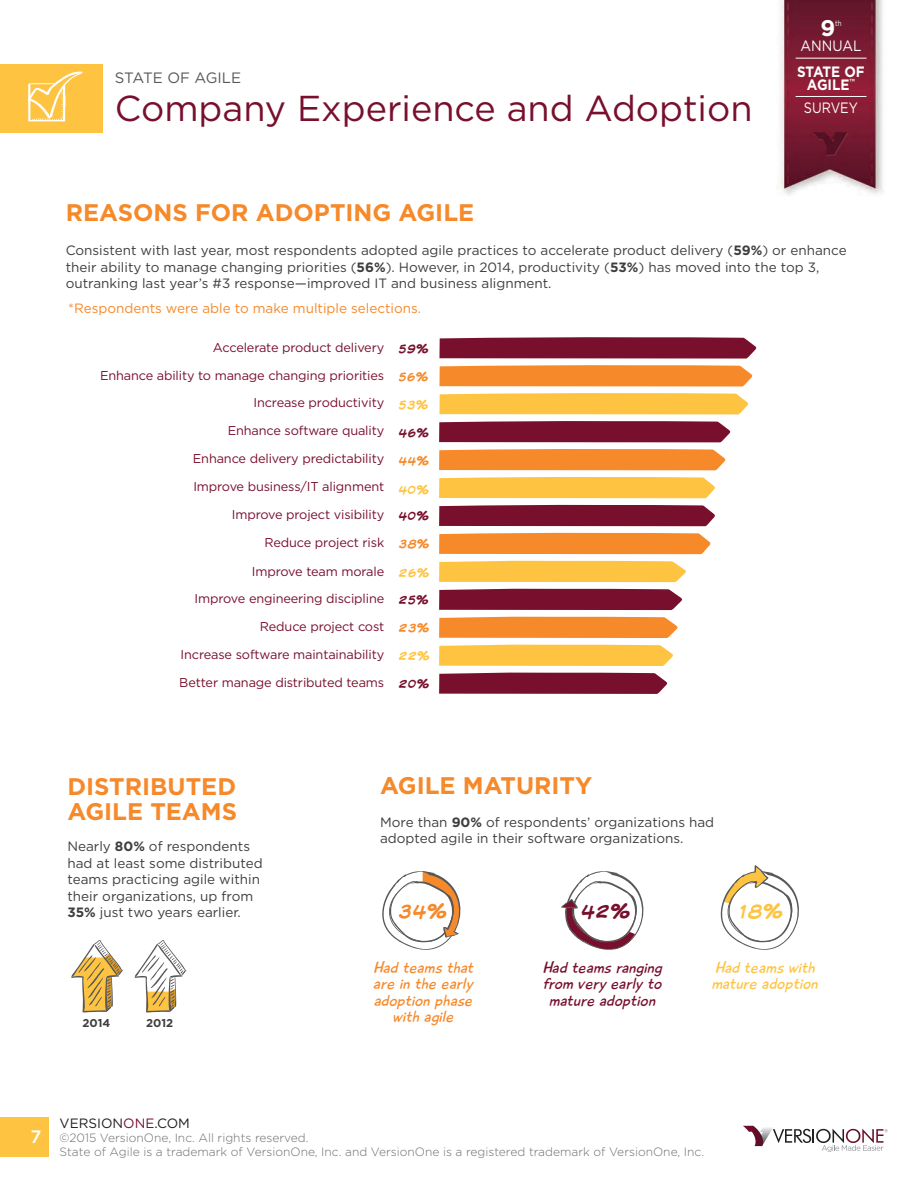
<style>
.page{position:relative;width:918px;height:1188px;background:#fff}
.page>*{position:absolute;margin:0;border:0;box-sizing:border-box;transform-origin:0 0}
.t1{font:36px "Gotham";color:#780f2d}
.t2{font:700 24px/25.5px "Gotham";color:#f6892a}
.t3{font:700 22.65px "Gotham";color:#fff}
.t4{font:19.65px "Komika Display";color:#f6892a}
.t5{font:19.65px "Komika Display";color:#780f2d}
.t6{font:19.65px "Komika Display";color:#fec340}
.t7{font:500 18px "Gotham";color:#fff}
.t8{font:italic 16.5px/16.5px "Playtime With Hot Toddies";letter-spacing:.01em;color:#f6892a;text-align:center}
.t9{font:italic 16.5px/16.5px "Playtime With Hot Toddies";letter-spacing:.01em;color:#780f2d;text-align:center}
.t10{font:italic 16.5px/16.5px "Playtime With Hot Toddies";letter-spacing:.01em;color:#fec340}
.t11{font:700 15px/13.5px "Gotham";color:#fff;text-align:center;scale:.9 1}
.t12{font:15px "Gotham";color:#57585a}
.t13{font:15px "Gotham";color:#fff;scale:.9 1}
.t14{font:15px "Gotham";color:#fff;scale:.85 1}
.t15{font:13.5px/16.5px "Gotham";color:#3e3e3f}
.t16{font:13.5px "Gotham";color:#f6892a}
.t17{font:13.5px "Gotham";color:#231f20}
.t18{font:12.75px/27.9px "Gotham";letter-spacing:-.01em;color:#780f2d;text-align:right}
.t19{font:300 12px/14.4px "Gotham";color:#6c6d70}
.t20{font:700 11.4px "Gotham";color:#3e3e3f}
.t21{font:7.8px "Gotham";color:#fff;scale:.79 1}
.s1{font-weight:700}
.s2{font-family:"Komika Display";font-size:12.3px}
.s3{font-family:"Komika Display";font-size:12.3px;color:#f6892a}
.s4{color:#780f2d}
</style>
<div class="page">
<svg style="left:561px;top:871px;width:83px;height:79px"></svg>
<svg style="left:743px;top:1126px;width:145px;height:26px"></svg>
<div style="left:0;top:1117px;width:49px;height:40px;background:#fec340"></div>
<div style="left:0;top:64px;width:103px;height:69px;background:#fec340"></div>
<img style="left:776px;top:0;width:107px;height:196px">
<hr style="left:796px;top:58px;width:70px;height:1px;background:#fff">
<hr style="left:796px;top:96px;width:70px;height:1px;background:#fff">
<svg style="left:27px;top:72px;width:56px;height:50px"></svg>
<svg style="left:439px;top:337px;width:317px;height:22px;background:#811f3b"></svg>
<div style="left:439px;top:365px;width:313px;height:21px;background:#f6892a"></div>
<div style="left:439px;top:393px;width:309px;height:21px;background:#fec340"></div>
<svg style="left:439px;top:421px;width:291px;height:21px;background:#7c1734"></svg>
<div style="left:439px;top:449px;width:286px;height:21px;background:#f6892a"></div>
<div style="left:439px;top:477px;width:276px;height:21px;background:#fec340"></div>
<div style="left:439px;top:505px;width:276px;height:21px;background:#780f2d"></div>
<div style="left:439px;top:533px;width:271px;height:21px;background:#f6892a"></div>
<div style="left:439px;top:561px;width:247px;height:21px;background:#fec340"></div>
<svg style="left:439px;top:589px;width:243px;height:21px;background:#7c1633"></svg>
<svg style="left:439px;top:617px;width:239px;height:21px;background:#f68d31"></svg>
<svg style="left:439px;top:645px;width:234px;height:21px;background:#fec546"></svg>
<svg style="left:439px;top:672px;width:228px;height:22px;background:#81203c"></svg>
<svg style="left:71px;top:940px;width:52px;height:73px"></svg>
<svg style="left:134px;top:940px;width:52px;height:73px"></svg>
<svg style="left:382px;top:871px;width:79px;height:79px"></svg>
<svg style="left:720px;top:865px;width:79px;height:85px"></svg>
<p class="t12" style="left:115px;top:68px;width:128px">STATE OF AGILE</p>
<h1 class="t1" style="left:115px;top:85px;width:639px">Company Experience and Adoption</h1>
<h2 class="t2" style="left:66px;top:199px;width:410px">REASONS FOR ADOPTING AGILE</h2>
<h3 class="t3" style="left:820px;top:13px;width:16px">9</h3>
<p class="t21" style="left:835px;top:18px;width:10px">th</p>
<p class="t13" style="left:800px;top:36px;width:69px">ANNUAL</p>
<p class="t11" style="left:797px;top:65px;width:77px">STATE OF<br>AGILE<sup>™</sup></p>
<p class="t14" style="left:804px;top:98px;width:65px">SURVEY</p>
<p class="t15" style="left:66px;top:242px;width:783px">Consistent with last year, most respondents adopted agile practices to accelerate product delivery (<span class="s1">59%</span>) or enhance their ability to manage changing priorities (<span class="s1">56%</span>). However, in 2014, productivity (<span class="s1">53%</span>) has moved into the top 3, outranking last year’s #3 response—improved IT and business alignment.</p>
<p class="t16" style="left:68px;top:299px;width:354px">*Respondents were able to make multiple selections.</p>
<p class="t18" style="left:100px;top:333px;width:330px">Accelerate product delivery <sub>59%<br></sub>Enhance ability to manage changing priorities <sub>56% </sub>Increase productivity <sub>53%<br></sub>Enhance software quality <sub>46%<br></sub>Enhance delivery predictability <sub>44%<br></sub>Improve business/IT alignment <sub>40%<br></sub>Improve project visibility <span class="s2">40%</span></p>
<p class="t18" style="left:265px;top:529px;width:166px">Reduce project risk <span class="s3">38%</span></p>
<p class="t18" style="left:181px;top:557px;width:250px">Improve team morale <sub>26%<br></sub>Improve engineering discipline <span class="s2">25%<br></span>Reduce project cost <sub>23%<br></sub>Increase software maintainability <sub>22%</sub></p>
<p class="t18" style="left:179px;top:668px;width:251px">Better manage distributed teams <span class="s2">20%</span></p>
<h2 class="t2" style="left:67px;top:773px;width:171px">DISTRIBUTED<br>AGILE TEAMS</h2>
<p class="t15" style="left:67px;top:838px;width:197px">Nearly <span class="s1">80%</span> of respondents had at least some distributed teams practicing agile within their organizations, up from<br><span class="s1">35%</span> just two years earlier.</p>
<h2 class="t2" style="left:380px;top:773px;width:214px">AGILE MATURITY</h2>
<p class="t15" style="left:380px;top:813px;width:336px">More than <span class="s1">90%</span> of respondents’ organizations had adopted agile in their software organizations.</p>
<h3 class="t4" style="left:399px;top:900px;width:49px">34%</h3>
<h3 class="t5" style="left:582px;top:900px;width:50px">42%</h3>
<h3 class="t6" style="left:741px;top:900px;width:44px">18%</h3>
<p class="t20" style="left:82px;top:1015px;width:29px">2014</p>
<p class="t20" style="left:146px;top:1015px;width:29px">2012</p>
<p class="t8" style="left:373px;top:959px;width:102px">Had teams that are in the early adoption phase with agile</p>
<p class="t9" style="left:542px;top:959px;width:121px">Had teams ranging from very early to mature adoption</p>
<p class="t10" style="left:711px;top:959px;width:108px">Had teams with mature adoption</p>
<h3 class="t7" style="left:31px;top:1125px;width:12px">7</h3>
<p class="t17" style="left:60px;top:1114px;width:132px">VERSION<span class="s4">ONE</span>.COM</p>
<p class="t19" style="left:60px;top:1130px;width:646px">©2015 VersionOne, Inc. All rights reserved.<br>State of Agile is a trademark of VersionOne, Inc. and VersionOne is a registered trademark of VersionOne, Inc.</p>
</div>
